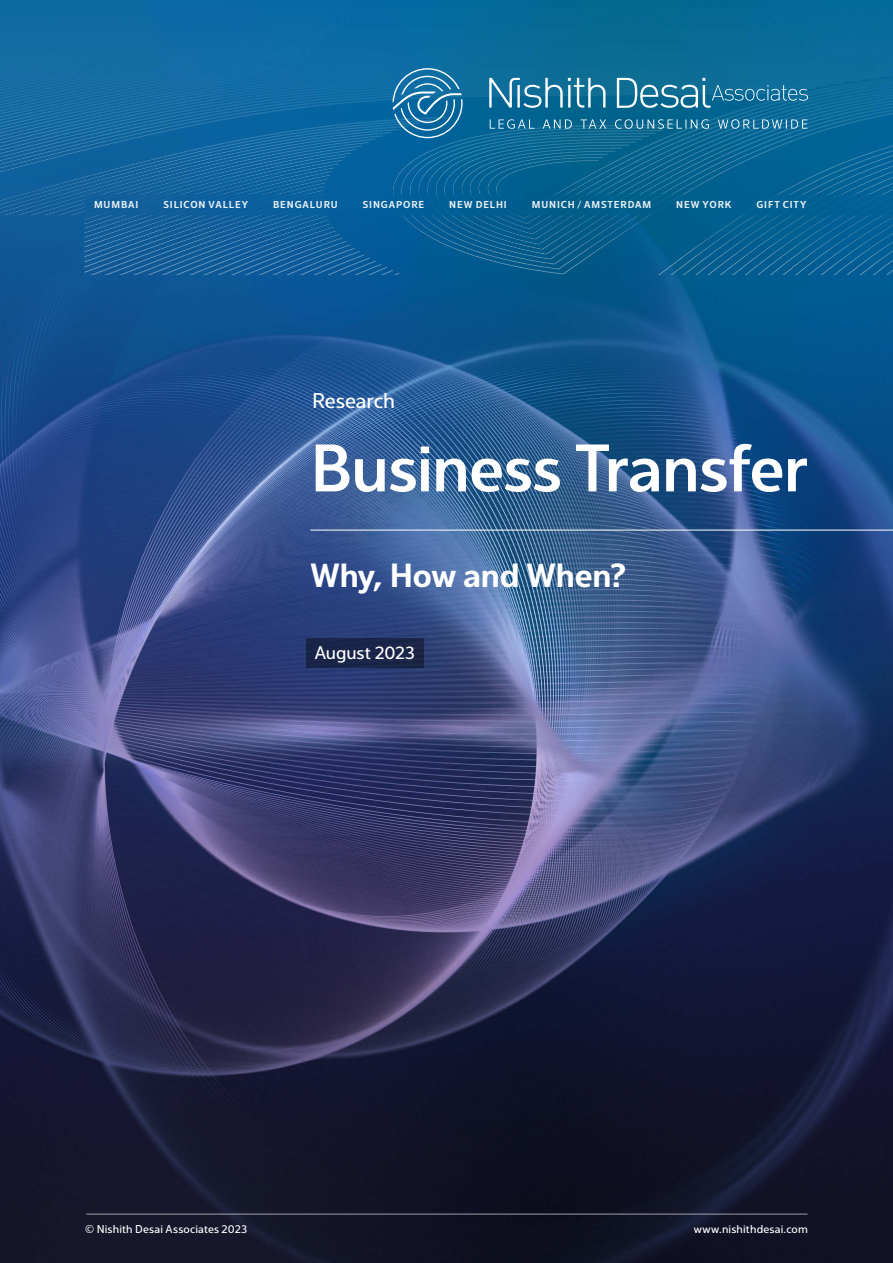
<style>
.page{position:relative;width:893px;height:1263px;background:#fff}
.page>*{position:absolute;margin:0;border:0;box-sizing:border-box;transform-origin:0 0}
.t1{font:66px "Interval Next Med";letter-spacing:-.01em;color:#fff}
.t2{font:600 33px "Interval Next";letter-spacing:-.005em;color:#fff}
.t3{font:21px "Interval Next Reg";letter-spacing:-.005em;color:#fff}
.t4{font:18px "Interval Next Reg";letter-spacing:-.005em;color:#fff}
.t5{font:11.25px "Interval Next Reg";letter-spacing:.015em;color:#fff}
.t6{font:600 9.9px "Interval Next";letter-spacing:.09em;color:#fff}
</style>
<div class="page">
<img style="left:0;top:274px;width:893px;height:989px">
<hr style="left:86px;top:1213px;width:721px;height:1px;background:#fff">
<img style="left:0;top:0;width:893px;height:274px">
<svg style="left:490px;top:119px;width:317px;height:10px;background:#3683a6"></svg>
<svg style="left:489px;top:78px;width:319px;height:30px;background:#3786a8"></svg>
<svg style="left:392px;top:68px;width:71px;height:70px;background:#3181af"></svg>
<hr style="left:310px;top:530px;width:583px;height:1px;background:#fff">
<div style="left:306px;top:638px;width:117px;height:30px;background:#192548"></div>
<p class="t6" style="left:94px;top:197px;width:46px">MUMBAI</p>
<p class="t6" style="left:163px;top:197px;width:86px">SILICON VALLEY</p>
<p class="t6" style="left:273px;top:197px;width:66px">BENGALURU</p>
<p class="t6" style="left:363px;top:197px;width:63px">SINGAPORE</p>
<p class="t6" style="left:449px;top:197px;width:59px">NEW DELHI</p>
<p class="t6" style="left:532px;top:197px;width:121px">MUNICH / AMSTERDAM</p>
<p class="t6" style="left:676px;top:197px;width:57px">NEW YORK</p>
<p class="t6" style="left:756px;top:197px;width:52px">GIFT CITY</p>
<h3 class="t3" style="left:312px;top:386px;width:85px">Research</h3>
<h1 class="t1" style="left:310px;top:420px;width:499px">Business Transfer</h1>
<h2 class="t2" style="left:310px;top:551px;width:317px">Why, How and When?</h2>
<h3 class="t4" style="left:315px;top:640px;width:102px">August 2023</h3>
<p class="t5" style="left:85px;top:1220px;width:164px">© Nishith Desai Associates 2023</p>
<p class="t5" style="left:694px;top:1220px;width:116px">www.nishithdesai.com</p>
</div>
